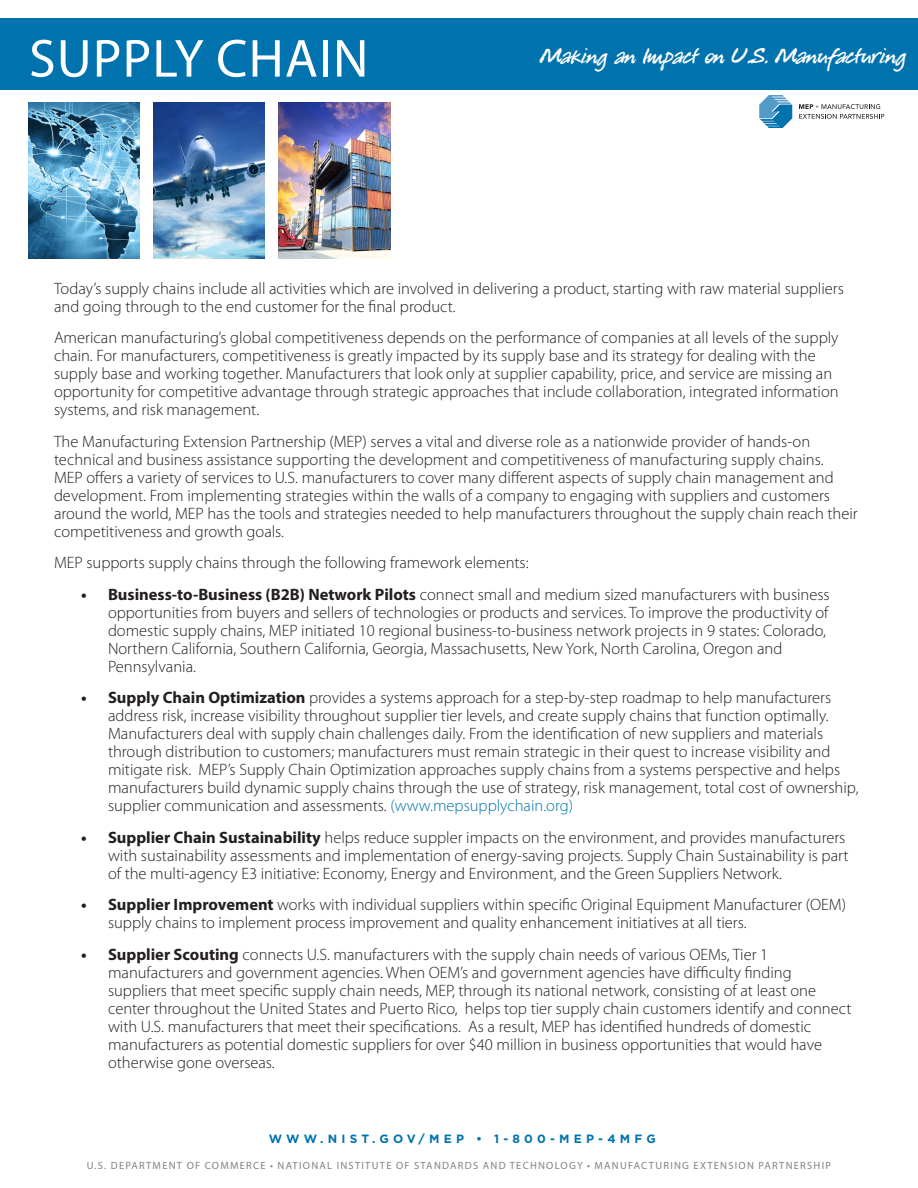
<style>
.page{position:relative;width:918px;height:1188px;background:#fff}
.page>*{position:absolute;margin:0;border:0;box-sizing:border-box;transform-origin:0 0}
.t1{font:54px "Myriad Pro";letter-spacing:.02em;color:#fff}
.t2{font:24px "P22 Freely";color:#fff}
._3__Header{font:300 16.5px/18px "Myriad Pro";color:#231f20}
.t3{font:700 12px "Gotham";letter-spacing:.35em;color:#0073ae}
.t4{font:10.5px "Myriad Pro";letter-spacing:.12em;color:#808285}
.s1{font-weight:700}
.s2{color:#0073ae}
</style>
<div class="page">
<div style="left:0;top:18px;width:918px;height:72px;background:#0073ae"></div>
<svg style="left:759px;top:95px;width:33px;height:33px"></svg>
<svg style="left:799px;top:104px;width:85px;height:15px"></svg>
<img style="left:153px;top:102px;width:111px;height:157px">
<img style="left:28px;top:102px;width:112px;height:157px">
<img style="left:278px;top:102px;width:113px;height:157px">
<p class="t1" style="left:29px;top:25px;width:341px">SUPPLY CHAIN</p>
<p class="t2" style="left:540px;top:44px;width:368px">Making an Impact on U.S. Manufacturing</p>
<p class="_3__Header" style="left:54px;top:280px;width:791px">Today’s supply chains include all activities which are involved in delivering a product, starting with raw material suppliers and going through to the end customer for the final product.</p>
<p class="_3__Header" style="left:54px;top:329px;width:786px">American manufacturing’s global competitiveness depends on the performance of companies at all levels of the supply chain. For manufacturers, competitiveness is greatly impacted by its supply base and its strategy for dealing with the supply base and working together. Manufacturers that look only at supplier capability, price, and service are missing an opportunity for competitive advantage through strategic approaches that include collaboration, integrated information systems, and risk management.</p>
<p class="_3__Header" style="left:54px;top:433px;width:805px">The Manufacturing Extension Partnership (MEP) serves a vital and diverse role as a nationwide provider of hands-on technical and business assistance supporting the development and competitiveness of manufacturing supply chains.<br>MEP offers a variety of services to U.S. manufacturers to cover many different aspects of supply chain management and development. From implementing strategies within the walls of a company to engaging with suppliers and customers around the world, MEP has the tools and strategies needed to help manufacturers throughout the supply chain reach their competitiveness and growth goals.</p>
<p class="_3__Header" style="left:54px;top:554px;width:476px">MEP supports supply chains through the following framework elements:</p>
<p class="_3__Header" style="left:108px;top:586px;width:723px;text-indent:-27px"><span class="s1">• Business-to-Business (B2B) Network Pilots</span> connect small and medium sized manufacturers with business opportunities from buyers and sellers of technologies or products and services. To improve the productivity of domestic supply chains, MEP initiated 10 regional business-to-business network projects in 9 states: Colorado, Northern California, Southern California, Georgia, Massachusetts, New York, North Carolina, Oregon and Pennsylvania.</p>
<p class="_3__Header" style="left:108px;top:689px;width:752px;text-indent:-27px"><span class="s1">• Supply Chain Optimization</span> provides a systems approach for a step-by-step roadmap to help manufacturers address risk, increase visibility throughout supplier tier levels, and create supply chains that function optimally.<br>Manufacturers deal with supply chain challenges daily. From the identification of new suppliers and materials through distribution to customers; manufacturers must remain strategic in their quest to increase visibility and mitigate risk. MEP’s Supply Chain Optimization approaches supply chains from a systems perspective and helps manufacturers build dynamic supply chains through the use of strategy, risk management, total cost of ownership, supplier communication and assessments. <span class="s2">(www.mepsupplychain.org)</span></p>
<p class="_3__Header" style="left:108px;top:829px;width:742px;text-indent:-27px"><span class="s1">• Supplier Chain Sustainability</span> helps reduce suppler impacts on the environment, and provides manufacturers with sustainability assessments and implementation of energy-saving projects. Supply Chain Sustainability is part of the multi-agency E3 initiative: Economy, Energy and Environment, and the Green Suppliers Network.</p>
<p class="_3__Header" style="left:108px;top:896px;width:740px;text-indent:-27px"><span class="s1">• Supplier Improvement</span> works with individual suppliers within specific Original Equipment Manufacturer (OEM) supply chains to implement process improvement and quality enhancement initiatives at all tiers.</p>
<p class="_3__Header" style="left:108px;top:946px;width:745px;text-indent:-27px"><span class="s1">• Supplier Scouting</span> connects U.S. manufacturers with the supply chain needs of various OEMs, Tier 1 manufacturers and government agencies. When OEM’s and government agencies have difficulty finding suppliers that meet specific supply chain needs, MEP, through its national network, consisting of at least one center throughout the United States and Puerto Rico, helps top tier supply chain customers identify and connect with U.S. manufacturers that meet their specifications. As a result, MEP has identified hundreds of domestic manufacturers as potential domestic suppliers for over $40 million in business opportunities that would have otherwise gone overseas.</p>
<p class="t3" style="left:269px;top:1131px;width:389px">WWW.NIST.GOV/MEP • 1-800-MEP-4MFG</p>
<p class="t4" style="left:87px;top:1159px;width:746px">U.S. DEPARTMENT OF COMMERCE • NATIONAL INSTITUTE OF STANDARDS AND TECHNOLOGY • MANUFACTURING EXTENSION PARTNERSHIP</p>
</div>
